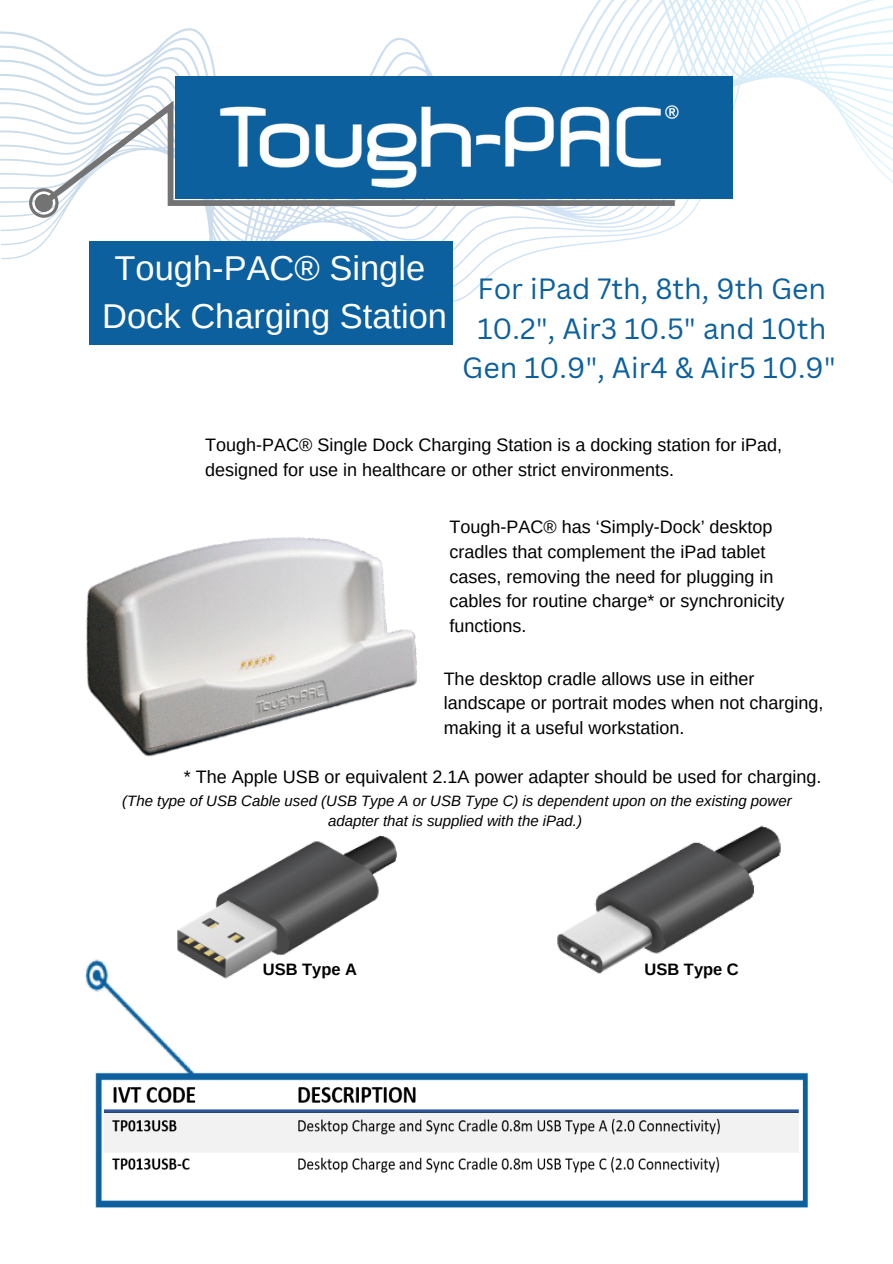
<style>
.page{position:relative;width:893px;height:1264px;background:#fff}
.page>*{position:absolute;margin:0;border:0;box-sizing:border-box;transform-origin:0 0}
.t1{font:34.5px/47.2px "Arimo";color:#fff;text-align:center}
.t2{font:28.5px/39.3px "Canva Sans";color:#0b609d;text-align:center}
.t3{font:18px/24.8px "Arimo";color:#000}
.t4{font:700 16.5px "Arimo";color:#000}
.t5{font:italic 15px/20.2px "Arimo";color:#000;text-align:center}
</style>
<div class="page">
<img style="left:86px;top:537px;width:332px;height:220px">
<div style="left:89px;top:241px;width:364px;height:103px;background:#0b609d"></div>
<svg style="left:0;top:0;width:892px;height:302px"></svg>
<img style="left:158px;top:43px;width:571px;height:182px">
<svg style="left:29px;top:188px;width:30px;height:30px"></svg>
<svg style="left:42px;top:101px;width:133px;height:105px"></svg>
<img style="left:175px;top:55px;width:548px;height:182px">
<img style="left:85px;top:959px;width:723px;height:249px">
<img style="left:102px;top:1085px;width:699px;height:113px">
<img style="left:546px;top:825px;width:246px;height:167px">
<img style="left:162px;top:835px;width:249px;height:164px">
<h1 class="t1" style="left:102px;top:245px;width:346px">Tough-PAC® Single<br>Dock Charging Station</h1>
<h2 class="t2" style="left:462px;top:269px;width:375px">For iPad 7th, 8th, 9th Gen<br>10.2", Air3 10.5" and 10th<br>Gen 10.9", Air4 &amp; Air5 10.9"</h2>
<p class="t3" style="left:205px;top:432px;width:578px">Tough-PAC® Single Dock Charging Station is a docking station for iPad, designed for use in healthcare or other strict environments.</p>
<p class="t3" style="left:449px;top:514px;width:336px">Tough-PAC® has ‘Simply-Dock’ desktop cradles that complement the iPad tablet cases, removing the need for plugging in cables for routine charge* or synchronicity functions.</p>
<p class="t3" style="left:443px;top:666px;width:381px">The desktop cradle allows use in either landscape or portrait modes when not charging, making it a useful workstation.</p>
<p class="t3" style="left:184px;top:764px;width:639px">* The Apple USB or equivalent 2.1A power adapter should be used for charging.</p>
<p class="t5" style="left:122px;top:790px;width:671px">(The type of USB Cable used (USB Type A or USB Type C) is dependent upon on the existing power adapter that is supplied with the iPad.)</p>
<p class="t4" style="left:263px;top:960px;width:96px">USB Type A</p>
<p class="t4" style="left:644px;top:960px;width:96px">USB Type C</p>
</div>
